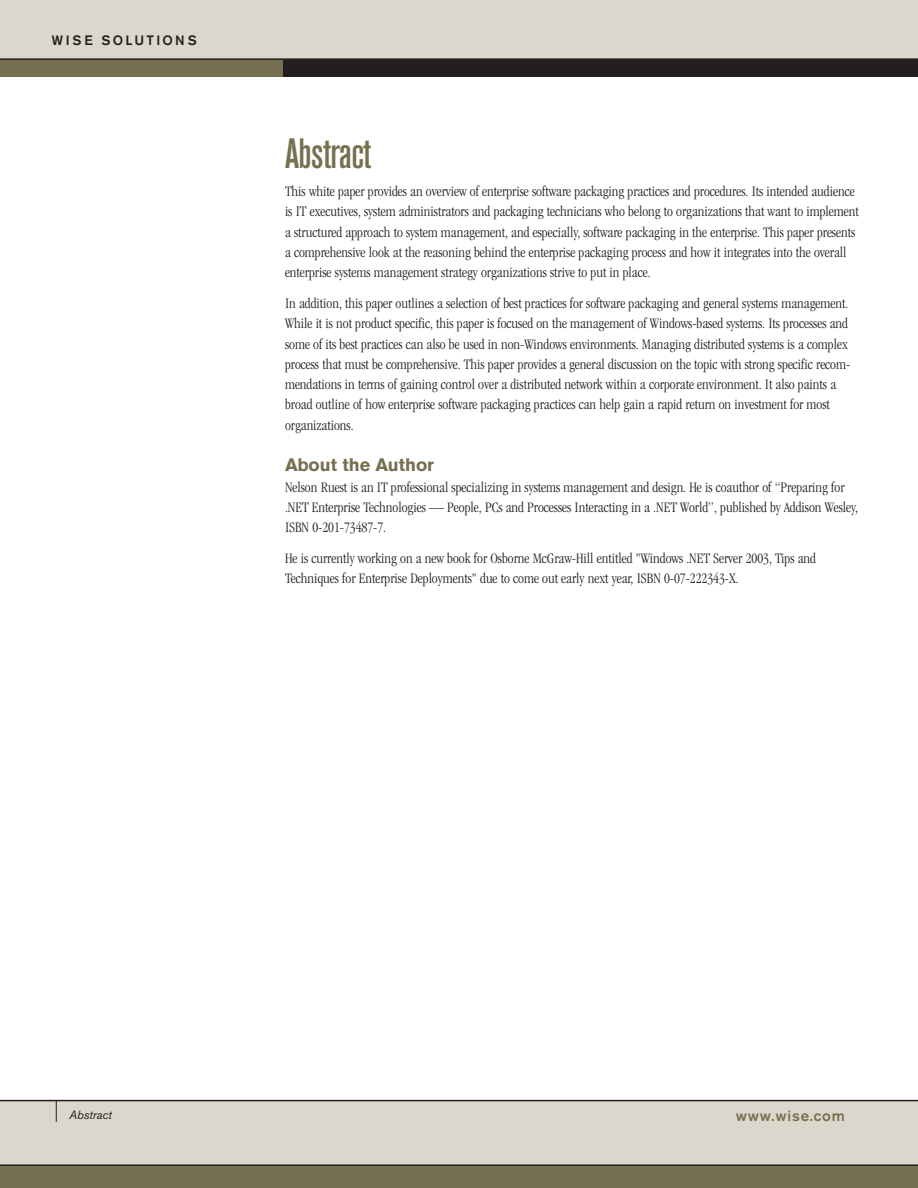
<style>
.page{position:relative;width:918px;height:1188px;background:#fff}
.page>*{position:absolute;margin:0;border:0;box-sizing:border-box;transform-origin:0 0}
.t1{font:500 condensed 42px "Akzidenz Grotesk BE";letter-spacing:-.01em;color:#767050}
.t2{font:700 18px "Akzidenz Grotesk BE";color:#767050}
.t3{font:300 condensed 15px/20.2px "Garamond";color:#231f20}
.t4{font:500 15px "Akzidenz Grotesk BE";letter-spacing:.055em;color:#767050}
.t5{font:500 13.5px "Akzidenz Grotesk BE";letter-spacing:.17em;color:#231f20}
.t6{font:italic 12px "Akzidenz Grotesk BE";color:#231f20}
</style>
<div class="page">
<div style="left:0;top:0;width:918px;height:64px;background:#dcd7cd"></div>
<div style="left:0;top:60px;width:315px;height:17px;background:#767050"></div>
<div style="left:0;top:1165px;width:918px;height:23px;background:#767050"></div>
<div style="left:0;top:1101px;width:918px;height:64px;background:#dcd7cd"></div>
<hr style="left:0;top:1100px;width:918px;height:1px;background:#231f20">
<hr style="left:0;top:1164px;width:918px;height:2px;background:#231f20">
<div style="left:284px;top:60px;width:634px;height:17px;background:#231f20"></div>
<hr style="left:0;top:58px;width:918px;height:2px;background:#231f20">
<svg style="left:56px;top:1101px;width:1px;height:21px"></svg>
<p class="t5" style="left:52px;top:36px;width:146px">WISE SOLUTIONS</p>
<h1 class="t1" style="left:285px;top:138px;width:88px">Abstract</h1>
<p class="t3" style="left:285px;top:182px;width:575px">This white paper provides an overview of enterprise software packaging practices and procedures. Its intended audience is IT executives, system administrators and packaging technicians who belong to organizations that want to implement a structured approach to system management, and especially, software packaging in the enterprise. This paper presents a comprehensive look at the reasoning behind the enterprise packaging process and how it integrates into the overall enterprise systems management strategy organizations strive to put in place.</p>
<p class="t3" style="left:285px;top:294px;width:567px">In addition, this paper outlines a selection of best practices for software packaging and general systems management.<br>While it is not product specific, this paper is focused on the management of Windows-based systems. Its processes and some of its best practices can also be used in non-Windows environments. Managing distributed systems is a complex process that must be comprehensive. This paper provides a general discussion on the topic with strong specific recom&shy;mendations in terms of gaining control over a distributed network within a corporate environment. It also paints a broad outline of how enterprise software packaging practices can help gain a rapid return on investment for most organizations.</p>
<p class="t2" style="left:285px;top:459px;width:151px">About the Author</p>
<p class="t3" style="left:285px;top:478px;width:574px">Nelson Ruest is an IT professional specializing in systems management and design. He is coauthor of “Preparing for .NET Enterprise Technologies — People, PCs and Processes Interacting in a .NET World”, published by Addison Wesley,<br>ISBN 0-201-73487-7.</p>
<p class="t3" style="left:285px;top:549px;width:533px">He is currently working on a new book for Osborne McGraw-Hill entitled "Windows .NET Server 2003, Tips and<br>Techniques for Enterprise Deployments" due to come out early next year, ISBN 0-07-222343-X.</p>
<p class="t6" style="left:69px;top:1110px;width:44px">Abstract</p>
<p class="t4" style="left:736px;top:1110px;width:111px">www.wise.com</p>
</div>
